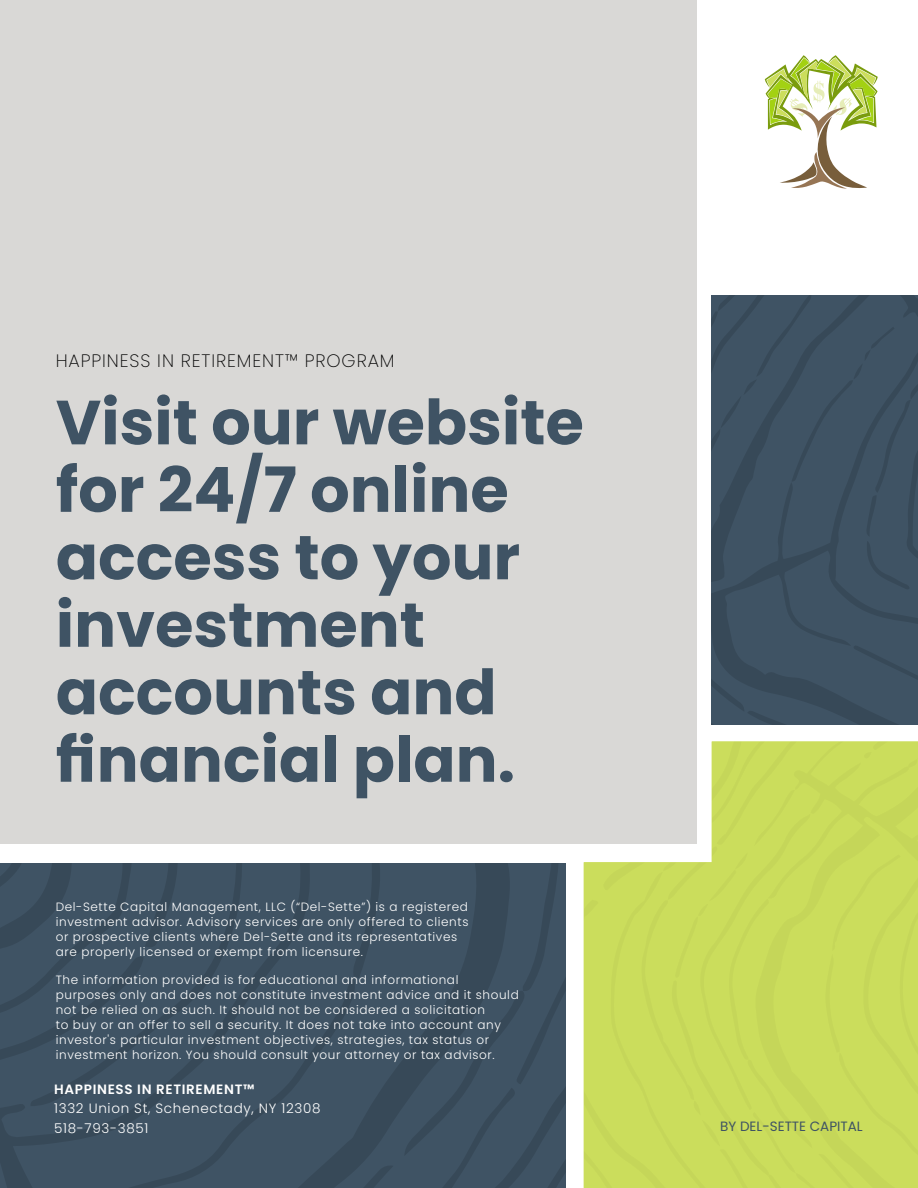
<style>
.page{position:relative;width:918px;height:1188px;background:#fff}
.page>*{position:absolute;margin:0;border:0;box-sizing:border-box;transform-origin:0 0}
.t1{font:700 62.25px/67.5px "Poppins";color:#3f5364}
.t2{font:200 18px "Poppins";letter-spacing:.05em;color:#000}
.t3{font:300 13.5px/19.2px "Poppins";letter-spacing:.05em;color:#fff}
.t4{font:600 13.5px "Poppins";letter-spacing:.05em;color:#fff}
.t5{font:13.5px "Poppins";color:#3f5364}
.t6{font:300 12px/15px "Poppins";letter-spacing:.05em;color:#fff}
</style>
<div class="page">
<svg style="left:181px;top:863px;width:69px;height:325px;background:#3e5162"></svg>
<svg style="left:181px;top:863px;width:62px;height:243px;background:#3d5162"></svg>
<svg style="left:0;top:863px;width:181px;height:325px;background:#3d5161"></svg>
<svg style="left:250px;top:863px;width:315px;height:325px;background:#3d5161"></svg>
<div style="left:584px;top:742px;width:334px;height:446px;background:#cbdd5c"></div>
<div style="left:0;top:0;width:697px;height:844px;background:#d9d8d6"></div>
<svg style="left:765px;top:55px;width:113px;height:134px"></svg>
<svg style="left:712px;top:295px;width:206px;height:430px;background:#3d5161"></svg>
<h2 class="t2" style="left:56px;top:350px;width:340px">HAPPINESS IN RETIREMENT™ PROGRAM</h2>
<h1 class="t1" style="left:56px;top:389px;width:530px">Visit our website for 24/7 online access to your investment accounts and financial plan.</h1>
<p class="t6" style="left:56px;top:900px;width:414px">Del-Sette Capital Management, LLC (“Del-Sette”) is a registered investment advisor. Advisory services are only offered to clients or prospective clients where Del-Sette and its representatives are properly licensed or exempt from licensure.</p>
<p class="t6" style="left:56px;top:973px;width:464px">The information provided is for educational and informational purposes only and does not constitute investment advice and it should not be relied on as such. It should not be considered a solicitation<br>to buy or an offer to sell a security. It does not take into account any investor's particular investment objectives, strategies, tax status or investment horizon. You should consult your attorney or tax advisor.</p>
<p class="t4" style="left:54px;top:1082px;width:202px">HAPPINESS IN RETIREMENT™</p>
<p class="t3" style="left:54px;top:1099px;width:268px">1332 Union St, Schenectady, NY 12308<br>518-793-3851</p>
<p class="t5" style="left:720px;top:1118px;width:144px">BY DEL-SETTE CAPITAL</p>
</div>
